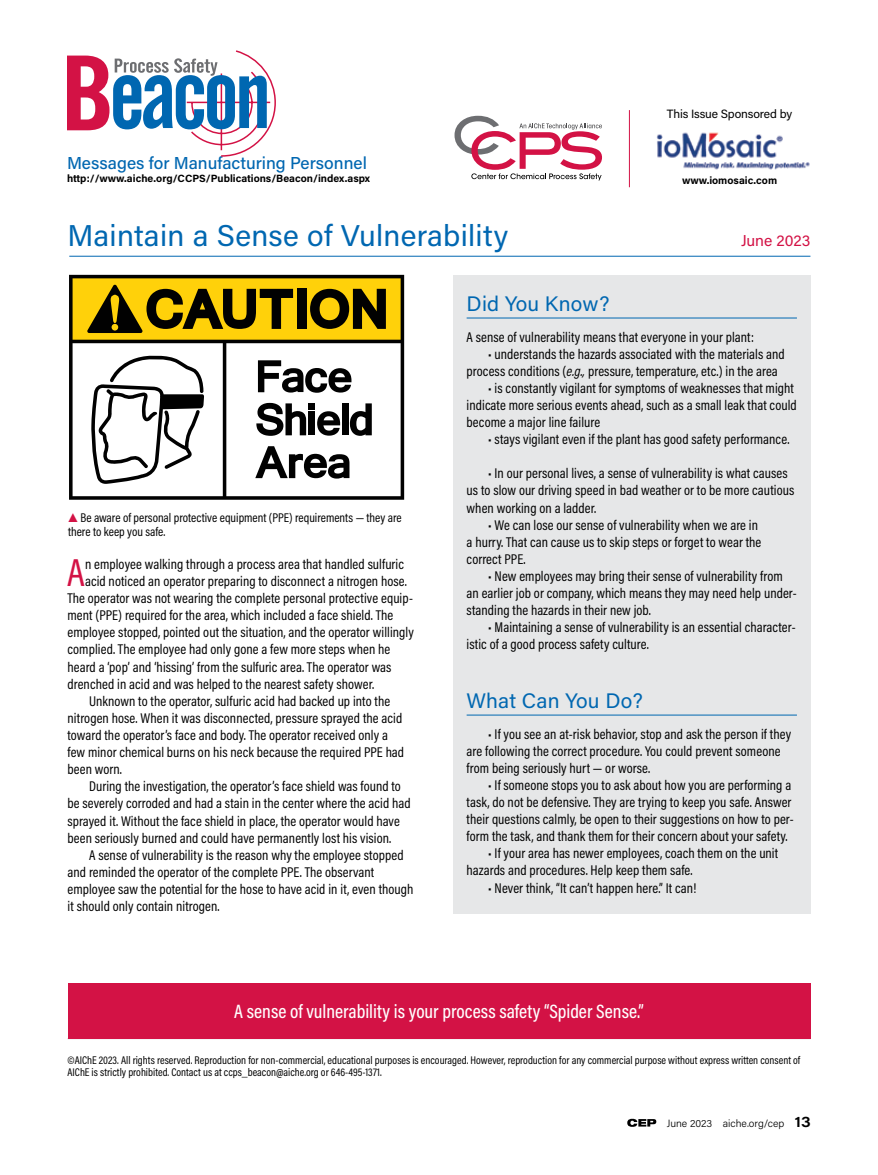
<style>
.page{position:relative;width:878px;height:1175px;background:#fff}
.page>*{position:absolute;margin:0;border:0;box-sizing:border-box;transform-origin:0 0}
.t1{font:39.45px "Acumin Pro Cond";color:#d31245}
.t2{font:30px "Acumin Pro";letter-spacing:.01em;color:#0067b1}
.t3{font:21px "Acumin Pro";letter-spacing:.01em;color:#0067b1}
.t4{font:500 19.5px "Acumin Pro Cond";color:#fff}
.t5{font:500 17.25px "Acumin Pro";color:#0067b1}
.t6{font:15.75px "Acumin Pro";color:#d31245}
.t7{font:14.25px/17.1px "Acumin Pro Cond";letter-spacing:.005em;color:#000}
.t8{font:12.75px/14.2px "Acumin Pro Cond";color:#000}
.t9{font:12px "Acumin Pro";letter-spacing:-.01em;color:#000}
.t10{font:11.25px/12px "Acumin Pro Cond";color:#000}
.t11{font:700 10.5px "Acumin Pro";color:#000}
.t12{font:300 10.5px "Acumin Pro";color:#000}
.s1{font-family:"Acumin Pro Wide";font-weight:900;font-size:13.5px;color:#d31245}
.s2{font-style:italic}
.s3{font-family:"Acumin Pro Wide";font-weight:600;font-size:15px}
</style>
<div class="page">
<hr style="left:68px;top:1038px;width:742px;height:1px;background:#c7c8ca">
<svg style="left:627px;top:1118px;width:29px;height:8px"></svg>
<svg style="left:67px;top:50px;width:209px;height:107px"></svg>
<img style="left:656px;top:132px;width:154px;height:38px">
<svg style="left:454px;top:116px;width:148px;height:64px"></svg>
<hr style="left:629px;top:110px;width:1px;height:77px;background:#d31245">
<hr style="left:69px;top:256px;width:741px;height:1px;background:#0067b1">
<div style="left:68px;top:983px;width:742px;height:55px;background:#d31245"></div>
<div style="left:453px;top:275px;width:357px;height:638px;background:#e6e7e8"></div>
<hr style="left:466px;top:318px;width:330px;height:1px;background:#0067b1">
<hr style="left:466px;top:714px;width:330px;height:1px;background:#0067b1">
<svg style="left:69px;top:275px;width:335px;height:225px"></svg>
<div style="left:297px;top:289px;width:9px;height:40px;background:#010101"></div>
<svg style="left:310px;top:289px;width:76px;height:40px;background:#635104"></svg>
<svg style="left:87px;top:284px;width:206px;height:49px;background:#947906"></svg>
<svg style="left:91px;top:354px;width:113px;height:130px"></svg>
<svg style="left:258px;top:360px;width:93px;height:33px"></svg>
<svg style="left:317px;top:411px;width:23px;height:24px"></svg>
<svg style="left:256px;top:403px;width:50px;height:33px"></svg>
<div style="left:308px;top:411px;width:7px;height:24px;background:#010101"></div>
<div style="left:308px;top:403px;width:7px;height:6px;background:#010101"></div>
<div style="left:342px;top:403px;width:6px;height:32px;background:#010101"></div>
<svg style="left:350px;top:403px;width:22px;height:33px"></svg>
<svg style="left:255px;top:446px;width:94px;height:32px"></svg>
<p class="t5" style="left:67px;top:151px;width:301px">Messages for Manufacturing Personnel</p>
<p class="t11" style="left:67px;top:171px;width:304px">http://www.aiche.org/CCPS/Publications/Beacon/index.aspx</p>
<h2 class="t2" style="left:68px;top:215px;width:442px">Maintain a Sense of Vulnerability</h2>
<p class="t9" style="left:666px;top:106px;width:127px">This Issue Sponsored by</p>
<p class="t11" style="left:682px;top:173px;width:97px">www.iomosaic.com</p>
<p class="t6" style="left:741px;top:230px;width:71px">June 2023</p>
<p class="t8" style="left:68px;top:510px;width:335px"><span class="s1">▲</span> Be aware of personal protective equipment (PPE) requirements — they are there to keep you safe.</p>
<h1 class="t1" style="left:67px;top:547px;width:19px">A</h1>
<p class="t7" style="left:85px;top:555px;width:320px">n employee walking through a process area that handled sulfuric</p>
<p class="t7" style="left:85px;top:572px;width:323px">acid noticed an operator preparing to disconnect a nitrogen hose.</p>
<p class="t7" style="left:68px;top:589px;width:347px">The operator was not wearing the complete personal protective equip-</p>
<p class="t7" style="left:68px;top:606px;width:327px">ment (PPE) required for the area, which included a face shield. The</p>
<p class="t7" style="left:68px;top:623px;width:348px">employee stopped, pointed out the situation, and the operator willingly</p>
<p class="t7" style="left:68px;top:640px;width:324px">complied. The employee had only gone a few more steps when he</p>
<p class="t7" style="left:68px;top:658px;width:325px">heard a ‘pop’ and ‘hissing’ from the sulfuric area. The operator was</p>
<p class="t7" style="left:68px;top:675px;width:308px">drenched in acid and was helped to the nearest safety shower.</p>
<p class="t7" style="left:89px;top:692px;width:302px">Unknown to the operator, sulfuric acid had backed up into the</p>
<p class="t7" style="left:68px;top:709px;width:336px">nitrogen hose. When it was disconnected, pressure sprayed the acid</p>
<p class="t7" style="left:68px;top:726px;width:322px">toward the operator’s face and body. The operator received only a</p>
<p class="t7" style="left:68px;top:743px;width:338px">few minor chemical burns on his neck because the required PPE had</p>
<p class="t7" style="left:68px;top:760px;width:56px">been worn.</p>
<p class="t7" style="left:89px;top:777px;width:313px">During the investigation, the operator’s face shield was found to</p>
<p class="t7" style="left:68px;top:794px;width:344px">be severely corroded and had a stain in the center where the acid had</p>
<p class="t7" style="left:68px;top:811px;width:334px">sprayed it. Without the face shield in place, the operator would have</p>
<p class="t7" style="left:68px;top:829px;width:325px">been seriously burned and could have permanently lost his vision.</p>
<p class="t7" style="left:89px;top:846px;width:316px">A sense of vulnerability is the reason why the employee stopped</p>
<p class="t7" style="left:68px;top:863px;width:308px">and reminded the operator of the complete PPE. The observant</p>
<p class="t7" style="left:68px;top:880px;width:347px">employee saw the potential for the hose to have acid in it, even though</p>
<p class="t7" style="left:68px;top:897px;width:154px">it should only contain nitrogen.</p>
<h3 class="t3" style="left:466px;top:289px;width:144px">Did You Know?</h3>
<p class="t7" style="left:466px;top:328px;width:289px">A sense of vulnerability means that everyone in your plant:</p>
<p class="t7" style="left:466px;top:345px;width:319px;text-indent:22px">• understands the hazards associated with the materials and process conditions (<span class="s2">e.g.,</span> pressure, temperature, etc.) in the area</p>
<p class="t7" style="left:466px;top:379px;width:331px;text-indent:22px">• is constantly vigilant for symptoms of weaknesses that might indicate more serious events ahead, such as a small leak that could become a major line failure</p>
<p class="t7" style="left:488px;top:430px;width:303px">• stays vigilant even if the plant has good safety performance.</p>
<p class="t7" style="left:466px;top:464px;width:329px;text-indent:22px">• In our personal lives, a sense of vulnerability is what causes us to slow our driving speed in bad weather or to be more cautious when working on a ladder.</p>
<p class="t7" style="left:466px;top:516px;width:296px;text-indent:22px">• We can lose our sense of vulnerability when we are in a hurry. That can cause us to skip steps or forget to wear the correct PPE.</p>
<p class="t7" style="left:466px;top:567px;width:331px;text-indent:22px">• New employees may bring their sense of vulnerability from an earlier job or company, which means they may need help under&shy;standing the hazards in their new job.</p>
<p class="t7" style="left:466px;top:618px;width:330px;text-indent:22px">• Maintaining a sense of vulnerability is an essential character&shy;istic of a good process safety culture.</p>
<h3 class="t3" style="left:466px;top:686px;width:178px">What Can You Do?</h3>
<p class="t7" style="left:466px;top:725px;width:326px;text-indent:22px">• If you see an at-risk behavior, stop and ask the person if they are following the correct procedure. You could prevent someone from being seriously hurt — or worse.</p>
<p class="t7" style="left:466px;top:776px;width:328px;text-indent:22px">• If someone stops you to ask about how you are performing a task, do not be defensive. They are trying to keep you safe. Answer their questions calmly, be open to their suggestions on how to per&shy;form the task, and thank them for their concern about your safety.</p>
<p class="t7" style="left:466px;top:844px;width:313px;text-indent:22px">• If your area has newer employees, coach them on the unit hazards and procedures. Help keep them safe.</p>
<p class="t7" style="left:488px;top:878px;width:210px">• Never think, “It can’t happen here.” It can!</p>
<h3 class="t4" style="left:234px;top:998px;width:411px">A sense of vulnerability is your process safety “Spider Sense.”</h3>
<p class="t10" style="left:68px;top:1053px;width:734px">©AIChE 2023. All rights reserved. Reproduction for non-commercial, educational purposes is encouraged. However, reproduction for any commercial purpose without express written consent of<br>AIChE is strictly prohibited. Contact us at ccps_beacon@aiche.org or 646-495-1371.</p>
<p class="t12" style="left:666px;top:1115px;width:145px">June 2023 aiche.org/cep <span class="s3">13</span></p>
</div>
